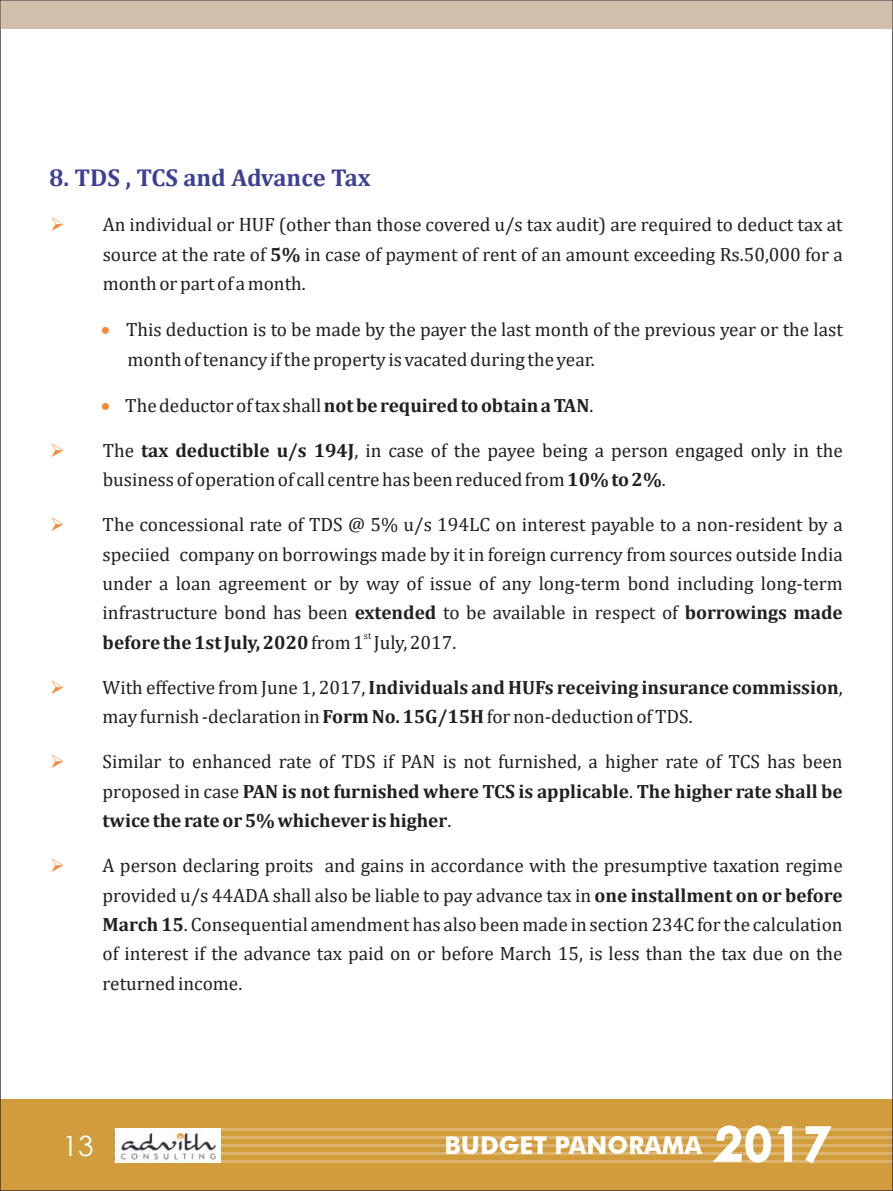
<style>
.page{position:relative;width:893px;height:1191px;background:#fff}
.page>*{position:absolute;margin:0;border:0;box-sizing:border-box;transform-origin:0 0}
.t1{font:28px "Century Gothic";color:#fff}
.t2{font:700 24.5px "Cambria";letter-spacing:-.005em;color:#3d4094}
.t3{font:700 24.5px "Futura BT";color:#fff}
.t4{font:19.25px/29.4px "Cambria";color:#211f1f;text-align:justify}
.t5{font:700 19.25px/29.4px "Cambria";color:#211f1f;text-align:justify}
.t6{font:9.62px "Cambria";color:#211f1f}
.s1{color:#f58733}
.s2{font-weight:700}
.s3{font-weight:400}
.s4{font-family:"Century Gothic";font-weight:400;font-size:42.7px}
</style>
<div class="page">
<div style="left:0;top:1099px;width:893px;height:92px;background:#d19c3b"></div>
<hr style="left:115px;top:1128px;width:778px;height:2px;background:#deb56e">
<hr style="left:115px;top:1136px;width:778px;height:2px;background:#deb56e">
<hr style="left:115px;top:1144px;width:778px;height:2px;background:#deb56e">
<hr style="left:115px;top:1152px;width:778px;height:2px;background:#deb56e">
<hr style="left:115px;top:1159px;width:778px;height:3px;background:#deb56e">
<div style="left:116px;top:1128px;width:105px;height:35px;background:#fff"></div>
<img style="left:120px;top:1128px;width:96px;height:32px">
<div style="left:0;top:0;width:893px;height:28px;background:#d1bfab"></div>
<p class="t2" style="left:49px;top:160px;width:323px">8. TDS , TCS and Advance Tax</p>
<p class="t4" style="left:103px;top:210px;width:742px;text-indent:-52px"><span class="s1">➢</span> An individual or HUF (other than those covered u/s tax audit) are required to deduct tax at source at the rate of <span class="s2">5%</span> in case of payment of rent of an amount exceeding Rs.50,000 for a month or part of a month.</p>
<p class="t4" style="left:128px;top:315px;width:717px;text-indent:-26px"><span class="s1">•</span> This deduction is to be made by the payer the last month of the previous year or the last month of tenancy if the property is vacated during the year.</p>
<p class="t5" style="left:101px;top:390px;width:494px"><span class="s1">•</span> <span class="s3">The deductor of tax shall</span> not be required to obtain a TAN<span class="s3">.</span></p>
<p class="t4" style="left:103px;top:435px;width:742px;text-indent:-52px"><span class="s1">➢</span> The <span class="s2">tax deductible u/s 194J</span>, in case of the payee being a person engaged only in the business of operation of call centrehas been reduced from <span class="s2">10% to 2%</span>.</p>
<p class="t4" style="left:103px;top:510px;width:742px;text-indent:-52px"><span class="s1">➢</span> The concessional rate of TDS @ 5% u/s 194LC on interest payable to a non‐resident by a speciied company on borrowings made by it in foreign currency from sources outside India under a loan agreement or by way of issue of any long‐term bond including long‐term infrastructure bond has been <span class="s2">extended</span> to be available in respect of <span class="s2">borrowings made</span></p>
<p class="t6" style="left:364px;top:630px;width:9px">st</p>
<p class="t5" style="left:103px;top:627px;width:355px">before the 1st July, 2020 <span class="s3">from 1 July, 2017.</span></p>
<p class="t4" style="left:103px;top:672px;width:742px;text-indent:-52px"><span class="s1">➢</span> With effective from June 1, 2017, <span class="s2">Individuals and HUFs receiving insurance commission</span>, may furnish ‐declaration in <span class="s2">Form No. 15G/15H</span> for non‐deduction of TDS.</p>
<p class="t5" style="left:103px;top:746px;width:742px;text-indent:-52px"><span class="s1">➢</span> <span class="s3">Similar to enhanced rate of TDS if PAN is not furnished, a higher rate of TCS has been proposed in case</span> PAN is not furnished where TCS is applicable<span class="s3">.</span> The higher rate shall be twice the rate or 5% whichever is higher<span class="s3">.</span></p>
<p class="t4" style="left:103px;top:851px;width:742px;text-indent:-52px"><span class="s1">➢</span> A person declaring proits and gains in accordance with the presumptive taxation regime provided u/s 44ADA shall also be liable to pay advance tax in <span class="s2">one installment on or before March 15</span>. Consequential amendment has also been made in section 234C for the calculation of interest if the advance tax paid on or before March 15, is less than the tax due on the returned income.</p>
<h1 class="t1" style="left:63px;top:1126px;width:33px">13</h1>
<p class="t3" style="left:444px;top:1135px;width:386px">BUDGET PANORAMA <span class="s4">2 0 1 7</span></p>
</div>
